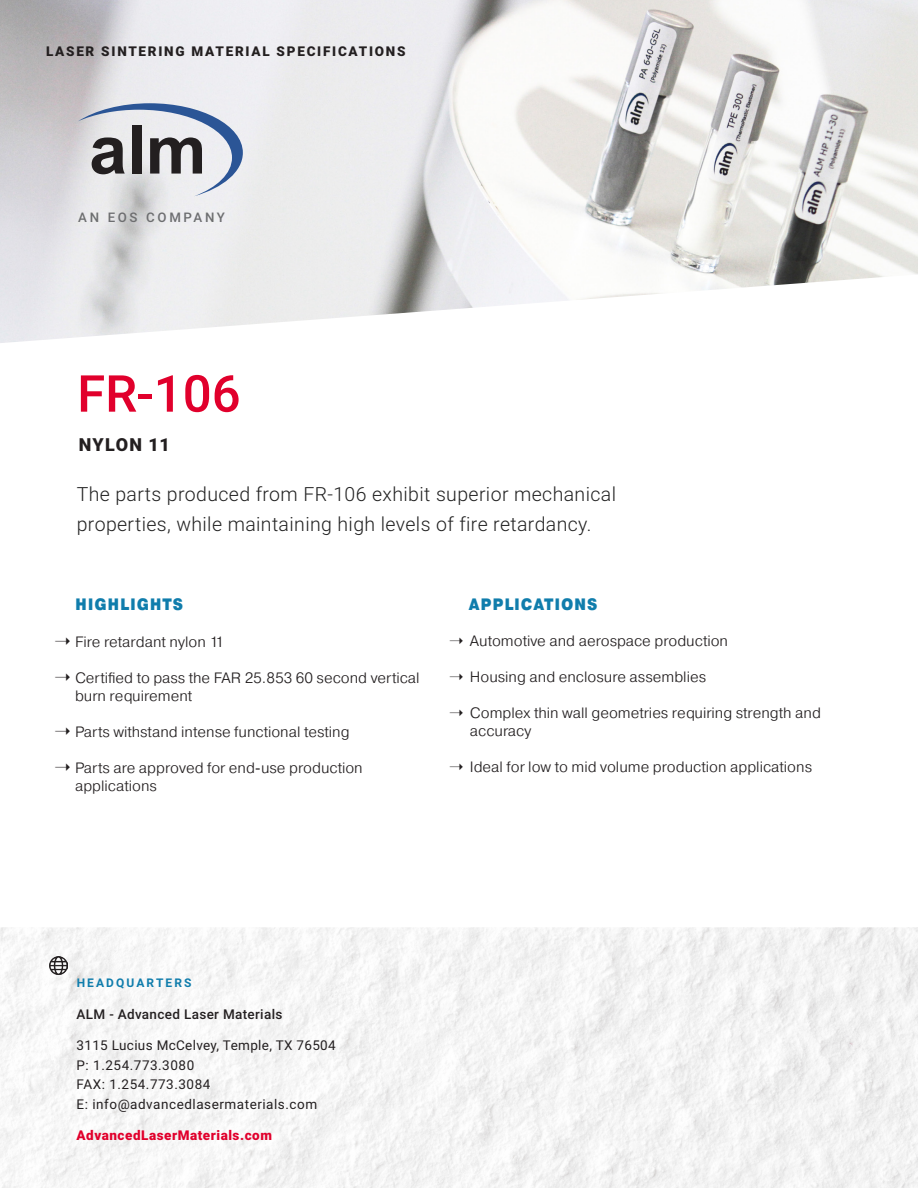
<style>
.page{position:relative;width:918px;height:1188px;background:#fff}
.page>*{position:absolute;margin:0;border:0;box-sizing:border-box;transform-origin:0 0}
.t1{font:500 51px "Roboto";color:#e1002c}
.t2{font:300 19.5px/30px "Roboto";letter-spacing:.02em;color:#212121}
.t3{font:900 18px "Roboto";letter-spacing:.06em;color:#231f20}
.t4{font:900 16.5px "Pragmatica Cond";letter-spacing:.05em;color:#107dac}
.t5{font:300 15px/18px "Pragmatica";color:#231f20}
.t6{font:13.5px "Roboto";letter-spacing:.04em;color:#231f20}
.t7{font:900 13.5px "Roboto";letter-spacing:.13em;color:#231f20}
.t8{font:500 13.5px "Roboto";letter-spacing:.025em;color:#231f20}
.t9{font:900 13.5px "Roboto";letter-spacing:.04em;color:#e1002c}
.t10{font:500 13.2px "Roboto";letter-spacing:.2em;color:#6d6e70}
.t11{font:700 12px "Roboto";letter-spacing:.175em;color:#107dac}
</style>
<div class="page">
<img style="left:0;top:0;width:918px;height:274px">
<img style="left:0;top:927px;width:918px;height:261px">
<img style="left:50px;top:957px;width:18px;height:17px">
<svg style="left:0;top:274px;width:885px;height:69px"></svg>
<svg style="left:78px;top:103px;width:165px;height:93px"></svg>
<p class="t7" style="left:46px;top:42px;width:361px">LASER SINTERING MATERIAL SPECIFICATIONS</p>
<p class="t10" style="left:78px;top:208px;width:148px">AN EOS COMPANY</p>
<p class="t1" style="left:77px;top:358px;width:165px">FR-106</p>
<p class="t3" style="left:79px;top:432px;width:93px">NYLON 11</p>
<p class="t2" style="left:77px;top:479px;width:541px">The parts produced from FR-106 exhibit superior mechanical properties, while maintaining high levels of fire retardancy.</p>
<p class="t4" style="left:75px;top:594px;width:110px">HIGHLIGHTS</p>
<p class="t5" style="left:55px;top:632px;width:170px">➝ Fire retardant nylon 11</p>
<p class="t5" style="left:75px;top:668px;width:346px;text-indent:-20px">➝ Certified to pass the FAR 25.853 60 second vertical burn requirement</p>
<p class="t5" style="left:55px;top:722px;width:296px">➝ Parts withstand intense functional testing</p>
<p class="t5" style="left:75px;top:758px;width:289px;text-indent:-20px">➝ Parts are approved for end-use production applications</p>
<p class="t4" style="left:469px;top:594px;width:130px">APPLICATIONS</p>
<p class="t5" style="left:450px;top:632px;width:280px">➝ Automotive and aerospace production</p>
<p class="t5" style="left:450px;top:668px;width:258px">➝ Housing and enclosure assemblies</p>
<p class="t5" style="left:470px;top:704px;width:353px;text-indent:-20px">➝ Complex thin wall geometries requiring strength and accuracy</p>
<p class="t5" style="left:450px;top:758px;width:364px">➝ Ideal for low to mid volume production applications</p>
<p class="t11" style="left:77px;top:975px;width:116px">HEADQUARTERS</p>
<p class="t8" style="left:77px;top:1004px;width:207px">ALM - Advanced Laser Materials</p>
<p class="t6" style="left:77px;top:1036px;width:261px">3115 Lucius McCelvey, Temple, TX 76504</p>
<p class="t6" style="left:77px;top:1055px;width:119px">P: 1.254.773.3080</p>
<p class="t6" style="left:77px;top:1075px;width:135px">FAX: 1.254.773.3084</p>
<p class="t6" style="left:77px;top:1094px;width:242px">E: info@advancedlasermaterials.com</p>
<p class="t9" style="left:77px;top:1126px;width:197px">AdvancedLaserMaterials.com</p>
</div>
